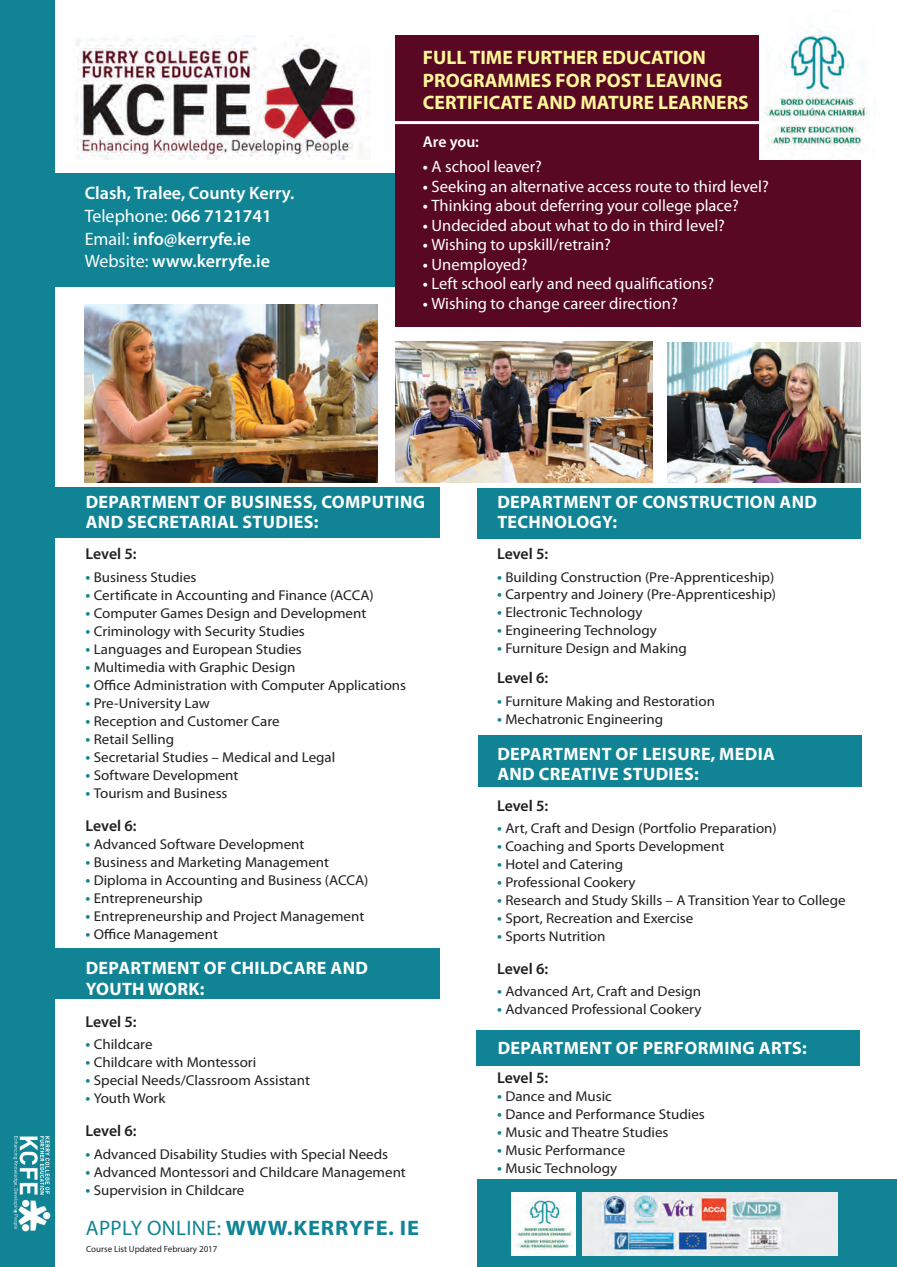
<style>
.page{position:relative;width:897px;height:1267px;background:#fff}
.page>*{position:absolute;margin:0;border:0;box-sizing:border-box;transform-origin:0 0}
.t1{font:700 21px "Myriad Pro";letter-spacing:.04em;color:#108495;scale:1.07 1}
.t2{font:700 19.5px "Myriad Pro";color:#fff79a}
.t3{font:700 18px/19.5px "Myriad Pro";letter-spacing:.02em;color:#fff}
.t4{font:600 18px "Myriad Pro";color:#fff}
.t5{font:18px "Myriad Pro";color:#fff}
.t6{font:16.5px "Myriad Pro";color:#fff}
.t7{font:600 15.75px "Myriad Pro";letter-spacing:-.005em;color:#231f20}
.t8{font:600 15.75px "Myriad Pro";letter-spacing:-.005em;color:#fff}
.t9{font:14.25px "Myriad Pro";color:#231f20;scale:1.05 1}
.t10{font:14.25px "Myriad Pro";color:#231f20;scale:1.06 1}
.t11{font:9px "Myriad Pro";color:#231f20}
.s1{font-weight:600}
.s2{font-weight:400}
.s3{font-weight:600;font-size:15.75px;color:#108495}
</style>
<div class="page">
<div style="left:2px;top:947px;width:438px;height:51px;background:#108495"></div>
<div style="left:0;top:487px;width:440px;height:51px;background:#108495"></div>
<div style="left:0;top:173px;width:423px;height:114px;background:#108495"></div>
<div style="left:0;top:0;width:55px;height:1266px;background:#108495"></div>
<img style="left:77px;top:38px;width:293px;height:122px">
<div style="left:395px;top:36px;width:466px;height:291px;background:#590823"></div>
<hr style="left:366px;top:121px;width:407px;height:3px;background:#fff">
<img style="left:667px;top:342px;width:193px;height:140px">
<img style="left:85px;top:304px;width:292px;height:178px">
<img style="left:395px;top:342px;width:257px;height:140px">
<div style="left:477px;top:488px;width:383px;height:51px;background:#108495"></div>
<div style="left:478px;top:735px;width:383px;height:51px;background:#108495"></div>
<div style="left:476px;top:1029px;width:383px;height:36px;background:#108495"></div>
<div style="left:476px;top:1178px;width:420px;height:88px;background:#108495"></div>
<img style="left:582px;top:1192px;width:255px;height:62px">
<img style="left:511px;top:1192px;width:64px;height:62px">
<img style="left:13px;top:1136px;width:38px;height:96px">
<img style="left:759px;top:31px;width:108px;height:129px">
<p class="t4" style="left:85px;top:182px;width:211px">Clash, Tralee, County Kerry.</p>
<p class="t5" style="left:85px;top:205px;width:188px">Telephone: <span class="s1">066 7121741</span></p>
<p class="t4" style="left:85px;top:227px;width:167px"><span class="s2">Email:</span> info@kerryfe.ie</p>
<p class="t4" style="left:85px;top:249px;width:187px"><span class="s2">Website:</span> www.kerryfe.ie</p>
<p class="t2" style="left:423px;top:45px;width:284px">FULL TIME FURTHER EDUCATION</p>
<p class="t2" style="left:423px;top:67px;width:301px">PROGRAMMES FOR POST LEAVING</p>
<p class="t2" style="left:423px;top:90px;width:327px">CERTIFICATE AND MATURE LEARNERS</p>
<p class="t8" style="left:423px;top:131px;width:58px">Are you:</p>
<p class="t6" style="left:423px;top:156px;width:120px"><span class="s1">•</span> A school leaver?</p>
<p class="t6" style="left:423px;top:176px;width:347px"><span class="s1">•</span> Seeking an alternative access route to third level?</p>
<p class="t6" style="left:423px;top:195px;width:317px"><span class="s1">•</span> Thinking about deferring your college place?</p>
<p class="t6" style="left:423px;top:215px;width:303px"><span class="s1">•</span> Undecided about what to do in third level?</p>
<p class="t6" style="left:423px;top:234px;width:189px"><span class="s1">•</span> Wishing to upskill/retrain?</p>
<p class="t6" style="left:423px;top:254px;width:106px"><span class="s1">•</span> Unemployed?</p>
<p class="t6" style="left:423px;top:273px;width:292px"><span class="s1">•</span> Left school early and need qualifications?</p>
<p class="t6" style="left:423px;top:293px;width:256px"><span class="s1">•</span> Wishing to change career direction?</p>
<p class="t3" style="left:86px;top:492px;width:341px">DEPARTMENT OF BUSINESS, COMPUTING<br>AND SECRETARIAL STUDIES:</p>
<p class="t7" style="left:85px;top:544px;width:53px">Level 5:</p>
<p class="t9" style="left:85px;top:568px;width:107px"><span class="s3">•</span> Business Studies</p>
<p class="t9" style="left:85px;top:586px;width:276px"><span class="s3">•</span> Certificate in Accounting and Finance (ACCA)</p>
<p class="t9" style="left:85px;top:604px;width:269px"><span class="s3">•</span> Computer Games Design and Development</p>
<p class="t9" style="left:85px;top:622px;width:210px"><span class="s3">•</span> Criminology with Security Studies</p>
<p class="t9" style="left:85px;top:640px;width:207px"><span class="s3">•</span> Languages and European Studies</p>
<p class="t9" style="left:85px;top:658px;width:201px"><span class="s3">•</span> Multimedia with Graphic Design</p>
<p class="t9" style="left:85px;top:676px;width:307px"><span class="s3">•</span> Office Administration with Computer Applications</p>
<p class="t9" style="left:85px;top:694px;width:120px"><span class="s3">•</span> Pre-University Law</p>
<p class="t9" style="left:85px;top:712px;width:186px"><span class="s3">•</span> Reception and Customer Care</p>
<p class="t9" style="left:85px;top:730px;width:86px"><span class="s3">•</span> Retail Selling</p>
<p class="t9" style="left:85px;top:748px;width:239px"><span class="s3">•</span> Secretarial Studies – Medical and Legal</p>
<p class="t9" style="left:85px;top:766px;width:147px"><span class="s3">•</span> Software Development</p>
<p class="t9" style="left:85px;top:784px;width:137px"><span class="s3">•</span> Tourism and Business</p>
<p class="t7" style="left:85px;top:815px;width:53px">Level 6:</p>
<p class="t9" style="left:85px;top:835px;width:210px"><span class="s3">•</span> Advanced Software Development</p>
<p class="t9" style="left:85px;top:853px;width:233px"><span class="s3">•</span> Business and Marketing Management</p>
<p class="t9" style="left:85px;top:871px;width:271px"><span class="s3">•</span> Diploma in Accounting and Business (ACCA)</p>
<p class="t9" style="left:85px;top:889px;width:113px"><span class="s3">•</span> Entrepreneurship</p>
<p class="t9" style="left:85px;top:907px;width:267px"><span class="s3">•</span> Entrepreneurship and Project Management</p>
<p class="t9" style="left:85px;top:925px;width:128px"><span class="s3">•</span> Office Management</p>
<p class="t3" style="left:86px;top:957px;width:284px">DEPARTMENT OF CHILDCARE AND</p>
<p class="t3" style="left:86px;top:978px;width:120px">YOUTH WORK:</p>
<p class="t7" style="left:85px;top:1011px;width:53px">Level 5:</p>
<p class="t9" style="left:85px;top:1035px;width:65px"><span class="s3">•</span> Childcare</p>
<p class="t9" style="left:85px;top:1053px;width:164px"><span class="s3">•</span> Childcare with Montessori</p>
<p class="t9" style="left:85px;top:1071px;width:215px"><span class="s3">•</span> Special Needs/Classroom Assistant</p>
<p class="t9" style="left:85px;top:1089px;width:78px"><span class="s3">•</span> Youth Work</p>
<p class="t7" style="left:85px;top:1120px;width:53px">Level 6:</p>
<p class="t9" style="left:85px;top:1145px;width:289px"><span class="s3">•</span> Advanced Disability Studies with Special Needs</p>
<p class="t9" style="left:85px;top:1163px;width:306px"><span class="s3">•</span> Advanced Montessori and Childcare Management</p>
<p class="t9" style="left:85px;top:1181px;width:153px"><span class="s3">•</span> Supervision in Childcare</p>
<p class="t1" style="left:86px;top:1214px;width:313px"><span class="s2">APPLY ONLINE:</span> WWW.KERRYFE. IE</p>
<p class="t11" style="left:86px;top:1243px;width:133px">Course List Updated February 2017</p>
<p class="t3" style="left:497px;top:492px;width:321px">DEPARTMENT OF CONSTRUCTION AND</p>
<p class="t3" style="left:497px;top:511px;width:121px">TECHNOLOGY:</p>
<p class="t7" style="left:497px;top:543px;width:53px">Level 5:</p>
<p class="t10" style="left:497px;top:568px;width:263px"><span class="s3">•</span> Building Construction (Pre-Apprenticeship)</p>
<p class="t10" style="left:497px;top:586px;width:264px"><span class="s3">•</span> Carpentry and Joinery (Pre-Apprenticeship)</p>
<p class="t10" style="left:497px;top:603px;width:139px"><span class="s3">•</span> Electronic Technology</p>
<p class="t10" style="left:497px;top:621px;width:152px"><span class="s3">•</span> Engineering Technology</p>
<p class="t10" style="left:497px;top:639px;width:180px"><span class="s3">•</span> Furniture Design and Making</p>
<p class="t7" style="left:497px;top:668px;width:53px">Level 6:</p>
<p class="t10" style="left:497px;top:692px;width:207px"><span class="s3">•</span> Furniture Making and Restoration</p>
<p class="t10" style="left:497px;top:710px;width:158px"><span class="s3">•</span> Mechatronic Engineering</p>
<p class="t3" style="left:497px;top:743px;width:279px">DEPARTMENT OF LEISURE, MEDIA</p>
<p class="t3" style="left:497px;top:763px;width:203px">AND CREATIVE STUDIES:</p>
<p class="t7" style="left:497px;top:795px;width:53px">Level 5:</p>
<p class="t10" style="left:497px;top:819px;width:265px"><span class="s3">•</span> Art, Craft and Design (Portfolio Preparation)</p>
<p class="t10" style="left:497px;top:837px;width:216px"><span class="s3">•</span> Coaching and Sports Development</p>
<p class="t10" style="left:497px;top:855px;width:120px"><span class="s3">•</span> Hotel and Catering</p>
<p class="t10" style="left:497px;top:873px;width:132px"><span class="s3">•</span> Professional Cookery</p>
<p class="t10" style="left:497px;top:891px;width:330px"><span class="s3">•</span> Research and Study Skills – A Transition Year to College</p>
<p class="t10" style="left:497px;top:909px;width:186px"><span class="s3">•</span> Sport, Recreation and Exercise</p>
<p class="t10" style="left:497px;top:927px;width:104px"><span class="s3">•</span> Sports Nutrition</p>
<p class="t7" style="left:497px;top:958px;width:53px">Level 6:</p>
<p class="t10" style="left:497px;top:982px;width:194px"><span class="s3">•</span> Advanced Art, Craft and Design</p>
<p class="t10" style="left:497px;top:1000px;width:194px"><span class="s3">•</span> Advanced Professional Cookery</p>
<p class="t3" style="left:497px;top:1037px;width:310px">DEPARTMENT OF PERFORMING ARTS:</p>
<p class="t7" style="left:497px;top:1067px;width:53px">Level 5:</p>
<p class="t10" style="left:497px;top:1087px;width:110px"><span class="s3">•</span> Dance and Music</p>
<p class="t10" style="left:497px;top:1105px;width:197px"><span class="s3">•</span> Dance and Performance Studies</p>
<p class="t10" style="left:497px;top:1123px;width:163px"><span class="s3">•</span> Music and Theatre Studies</p>
<p class="t10" style="left:497px;top:1141px;width:122px"><span class="s3">•</span> Music Performance</p>
<p class="t10" style="left:497px;top:1159px;width:115px"><span class="s3">•</span> Music Technology</p>
</div>
